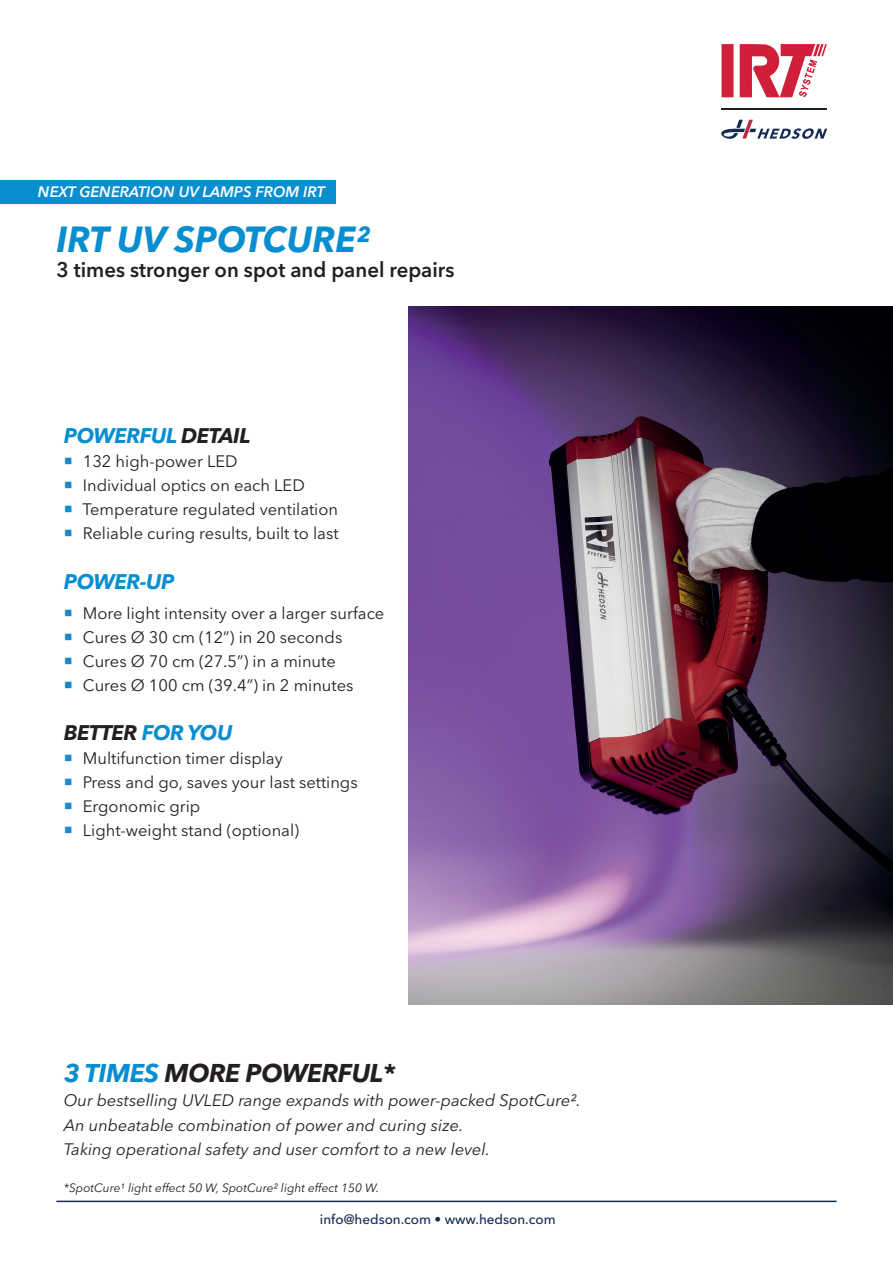
<style>
.page{position:relative;width:893px;height:1263px;background:#fff}
.page>*{position:absolute;margin:0;border:0;box-sizing:border-box;transform-origin:0 0}
.t1{font:italic 700 36px "Avenir Next LT Pro";color:#068ed0}
.t2{font:italic 700 25.5px "Avenir Next LT Pro";letter-spacing:-.02em;color:#231f20}
.t3{font:600 21px "Avenir Next LT Pro";color:#231f20}
.t4{font:italic 700 21px "Avenir Next LT Pro";letter-spacing:-.02em;color:#068ed0}
.t5{font:italic 700 21px "Avenir Next LT Pro";letter-spacing:-.02em;color:#231f20}
.t6{font:16.5px/24px "Avenir Next LT Pro";color:#231f20}
.t7{font:italic 16.5px/24px "Avenir Next LT Pro";color:#231f20}
.t8{font:italic 600 15px "Avenir Next LT Pro";color:#fff}
.t9{font:500 13.5px "Avenir Next LT Pro";color:#162b52}
.t10{font:italic 12px "Avenir Next LT Pro";color:#231f20}
.s1{color:#231f20}
.s2{color:#068ed0}
</style>
<div class="page">
<hr style="left:56px;top:1200px;width:781px;height:2px;background:#162b52">
<img style="left:408px;top:306px;width:485px;height:698px">
<div style="left:0;top:180px;width:336px;height:23px;background:#098fcf"></div>
<hr style="left:721px;top:108px;width:106px;height:1px;background:#231f20">
<svg style="left:721px;top:120px;width:106px;height:19px"></svg>
<div style="left:721px;top:44px;width:12px;height:53px;background:#d11e39"></div>
<svg style="left:740px;top:44px;width:87px;height:53px"></svg>
<p class="t8" style="left:38px;top:183px;width:288px">NEXT GENERATION UV LAMPS FROM IRT</p>
<h1 class="t1" style="left:56px;top:217px;width:316px">IRT UV SPOTCURE²</h1>
<p class="t3" style="left:56px;top:257px;width:400px">3 times stronger on spot and panel repairs</p>
<p class="t4" style="left:64px;top:422px;width:188px">POWERFUL <span class="s1">DETAIL</span></p>
<p class="t6" style="left:82px;top:449px;width:258px">132 high-power LED<br>Individual optics on each LED<br>Temperature regulated ventilation<br>Reliable curing results, built to last</p>
<p class="t4" style="left:64px;top:569px;width:112px">POWER-UP</p>
<p class="t6" style="left:83px;top:601px;width:303px">More light intensity over a larger surface Cures Ø 30 cm (12”) in 20 seconds Cures Ø 70 cm (27.5”) in a minute<br>Cures Ø 100 cm (39.4”) in 2 minutes</p>
<p class="t5" style="left:64px;top:720px;width:170px">BETTER <span class="s2">FOR YOU</span></p>
<p class="t6" style="left:83px;top:746px;width:276px">Multifunction timer display<br>Press and go, saves your last settings<br>Ergonomic grip<br>Light-weight stand (optional)</p>
<h2 class="t2" style="left:64px;top:1058px;width:333px"><span class="s2">3 TIMES</span> MORE POWERFUL*</h2>
<p class="t7" style="left:64px;top:1089px;width:519px">Our bestselling UVLED range expands with power-packed SpotCure².<br>An unbeatable combination of power and curing size.<br>Taking operational safety and user comfort to a new level.</p>
<p class="t10" style="left:64px;top:1180px;width:317px">*SpotCure¹ light effect 50 W, SpotCure² light effect 150 W.</p>
<p class="t9" style="left:320px;top:1211px;width:237px">info@hedson.com • www.hedson.com</p>
</div>
